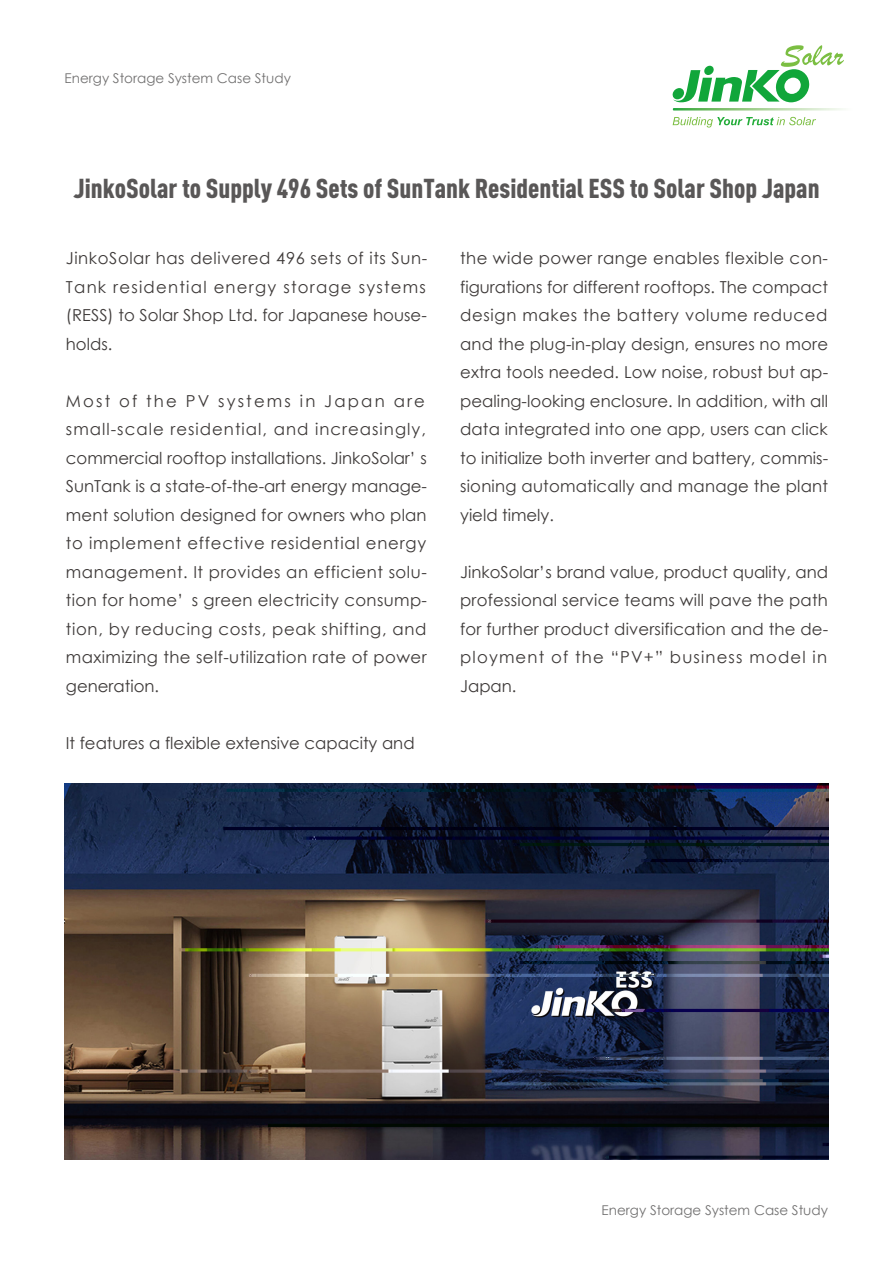
<style>
.page{position:relative;width:893px;height:1263px;background:#fff}
.page>*{position:absolute;margin:0;border:0;box-sizing:border-box;transform-origin:0 0}
.t1{font:900 27px "DIN Cond";color:#595757}
.t2{font:16.5px/28.5px "Century Gothic";letter-spacing:.02em;color:#3e3a39;text-align:justify}
.t3{font:16.5px "Century Gothic";color:#3e3a39}
.t4{font:13.5px "Century Gothic";color:#727171}
</style>
<div class="page">
<svg style="left:673px;top:108px;width:181px;height:3px"></svg>
<svg style="left:672px;top:45px;width:172px;height:58px"></svg>
<svg style="left:673px;top:117px;width:143px;height:11px"></svg>
<img style="left:64px;top:783px;width:764px;height:377px">
<p class="t4" style="left:65px;top:69px;width:228px">Energy Storage System Case Study</p>
<h1 class="t1" style="left:73px;top:172px;width:748px">JinkoSolar to Supply 496 Sets of SunTank Residential ESS to Solar Shop Japan</h1>
<p class="t2" style="left:66px;top:244px;width:363px">JinkoSolar has delivered 496 sets of its Sun-Tank residential energy storage systems (RESS) to Solar Shop Ltd. for Japanese house&shy;holds.</p>
<p class="t2" style="left:66px;top:386px;width:363px;text-align:left">Most of the PV systems in Japan are small-scale residential, and increasingly, commercial rooftop installations. JinkoSolar’ s SunTank is a state-of-the-art energy manage&shy;ment solution designed for owners who plan to implement effective residential energy management. It provides an efficient solu&shy;tion for home’ s green electricity consump&shy;tion, by reducing costs, peak shifting, and maximizing the self-utilization rate of power generation.</p>
<p class="t3" style="left:66px;top:731px;width:350px">It features a flexible extensive capacity and</p>
<p class="t2" style="left:460px;top:244px;width:370px">the wide power range enables flexible con&shy;figurations for different rooftops. The compact design makes the battery volume reduced and the plug-in-play design, ensures no more extra tools needed. Low noise, robust but ap&shy;pealing-looking enclosure. In addition, with all data integrated into one app, users can click to initialize both inverter and battery, commis&shy;sioning automatically and manage the plant yield timely.</p>
<p class="t2" style="left:460px;top:557px;width:369px">JinkoSolar’s brand value, product quality, and professional service teams will pave the path for further product diversification and the de&shy;ployment of the “PV+” business model in Japan.</p>
<p class="t4" style="left:602px;top:1200px;width:228px">Energy Storage System Case Study</p>
</div>
